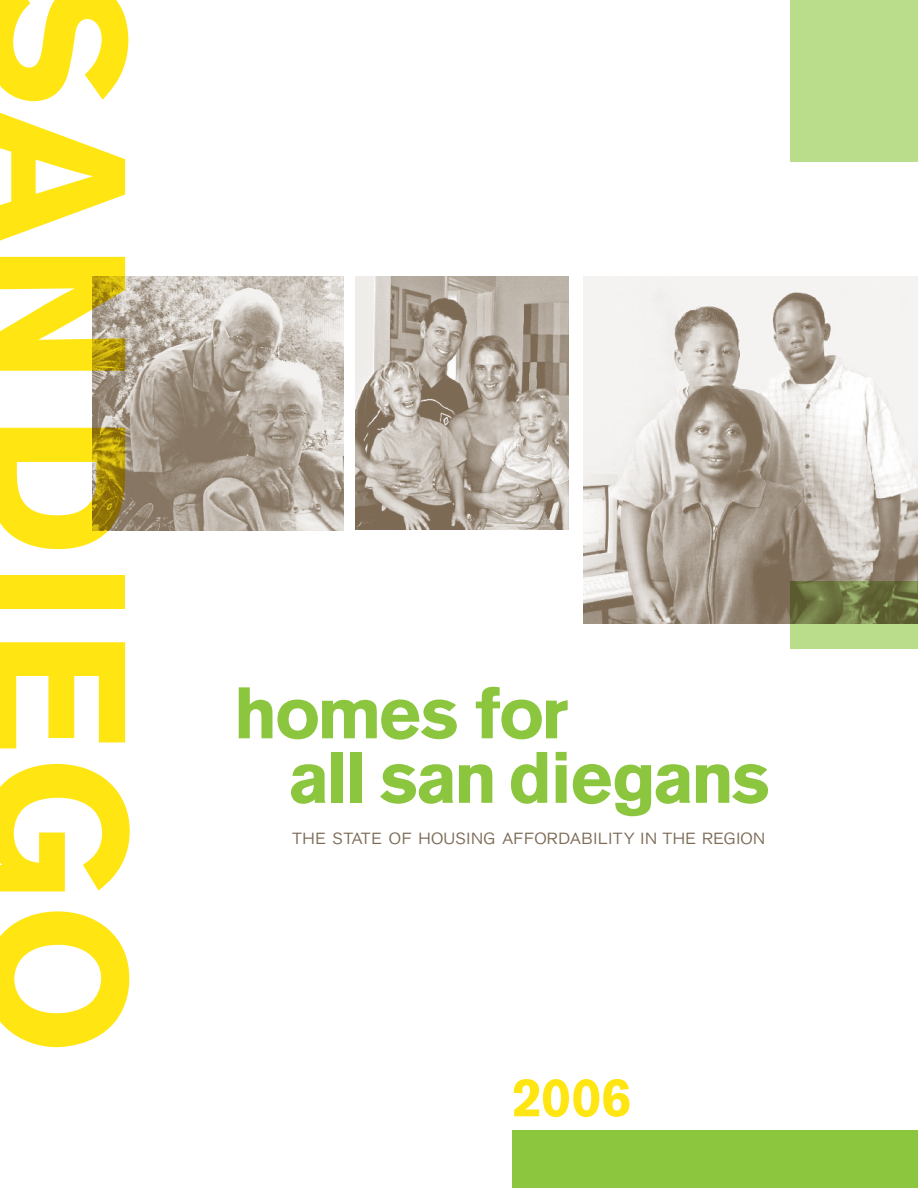
<style>
.page{position:relative;width:918px;height:1188px;background:#fff}
.page>*{position:absolute;margin:0;border:0;box-sizing:border-box;transform-origin:0 0}
.t1{font:700 192px "Akzidenz Grotesk BE";letter-spacing:.015em;color:#ffe512}
.t2{font:700 72px/64.5px "Akzidenz Grotesk BE";letter-spacing:-.035em;color:#8cc63f}
.t3{font:700 54px "Akzidenz Grotesk BE";color:#ffe512}
.t4{font:22.5px "Akzidenz Grotesk BE Light SC";color:#7c6a55}
</style>
<div class="page">
<img style="left:92px;top:277px;width:251px;height:254px">
<img style="left:355px;top:277px;width:214px;height:253px">
<img style="left:584px;top:277px;width:334px;height:347px">
<div style="left:512px;top:1130px;width:406px;height:58px;background:#8cc63f"></div>
<svg style="left:790px;top:582px;width:128px;height:67px;background:#899b5c"></svg>
<div style="left:790px;top:0;width:128px;height:162px;background:#badd8c"></div>
<h1 class="t1" style="left:168px;top:-24px;width:1081px;rotate:90deg">SANDIEGO</h1>
<h2 class="t2" style="left:288px;top:682px;width:483px;text-indent:-54px">homes for<br>all san diegans</h2>
<p class="t4" style="left:292px;top:824px;width:475px">the state of housing affordability in the region</p>
<h3 class="t3" style="left:512px;top:1066px;width:121px">2006</h3>
</div>
